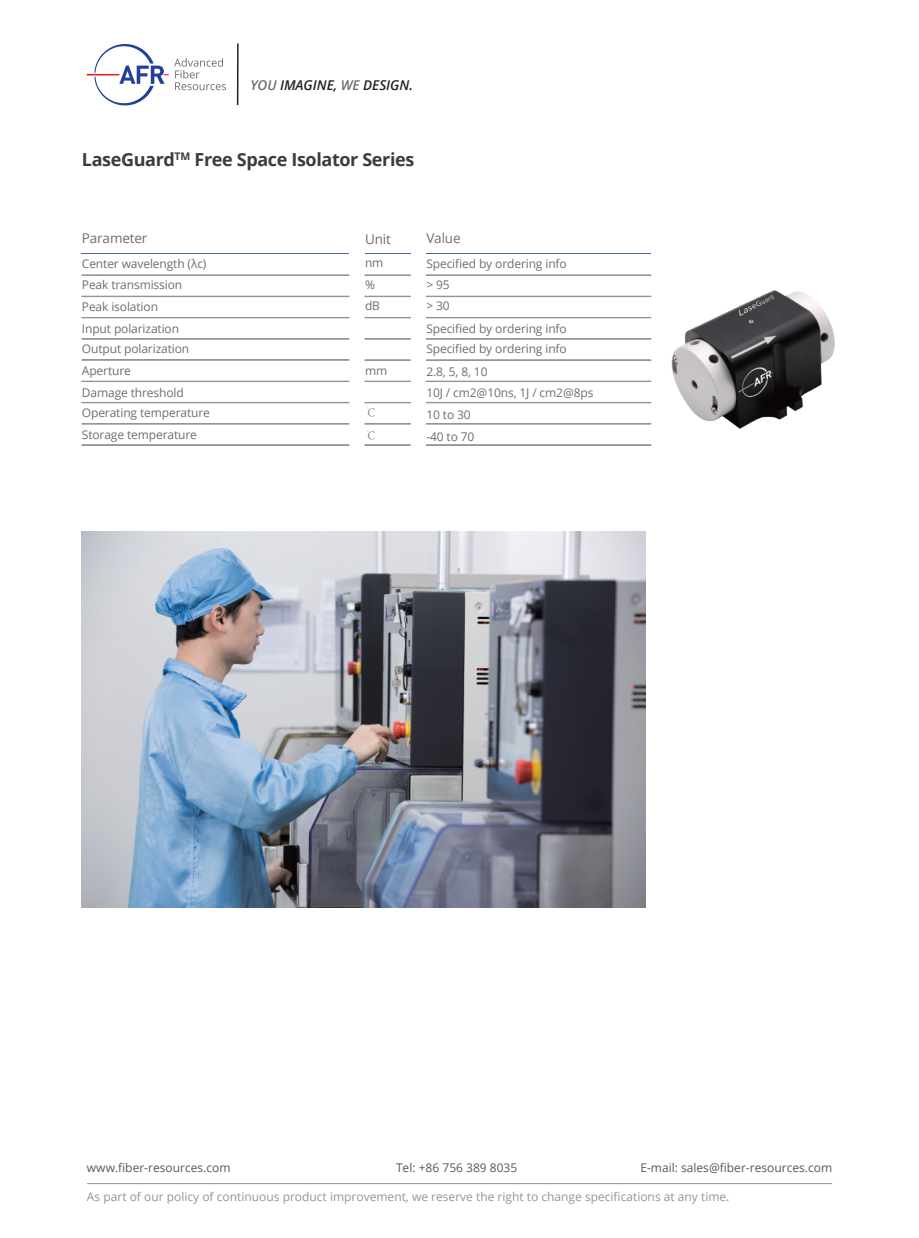
<style>
.page{position:relative;width:919px;height:1238px;background:#fff}
.page>*{position:absolute;margin:0;border:0;box-sizing:border-box;transform-origin:0 0}
.t1{font:700 18px "Open Sans";letter-spacing:-.02em;color:#3e3b3a}
.t2{font:italic 600 13.5px "Open Sans";color:#231f20}
.t3{font:13.5px "Open Sans";letter-spacing:-.01em;color:#6d6e71}
.t4{font:12px/21.6px "Open Sans";letter-spacing:-.01em;color:#6d6e71}
.t5{font:12px "Open Sans";color:#939598}
.t6{font:12px "Open Sans";color:#57585a}
.t7{font:300 12px "Adobe Song Std";color:#6d6e71}
.s1{color:#6c6d70}
</style>
<div class="page">
<img style="left:671px;top:290px;width:164px;height:139px">
<div style="left:82px;top:275px;width:267px;height:1px;border:1px solid #939598"></div>
<div style="left:82px;top:296px;width:267px;height:1px;border:1px solid #939598"></div>
<div style="left:82px;top:317px;width:267px;height:1px;border:1px solid #939598"></div>
<div style="left:82px;top:338px;width:267px;height:1px;border:1px solid #939598"></div>
<div style="left:82px;top:359px;width:267px;height:1px;border:1px solid #939598"></div>
<div style="left:82px;top:381px;width:267px;height:1px;border:1px solid #939598"></div>
<div style="left:82px;top:402px;width:267px;height:1px;border:1px solid #939598"></div>
<div style="left:82px;top:423px;width:267px;height:1px;border:1px solid #939598"></div>
<div style="left:82px;top:444px;width:267px;height:1px;border:1px solid #939598"></div>
<hr style="left:82px;top:253px;width:267px;height:1px;background:#214099">
<div style="left:365px;top:275px;width:45px;height:1px;border:1px solid #939598"></div>
<div style="left:365px;top:296px;width:45px;height:1px;border:1px solid #939598"></div>
<div style="left:365px;top:317px;width:45px;height:1px;border:1px solid #939598"></div>
<div style="left:365px;top:338px;width:45px;height:1px;border:1px solid #939598"></div>
<div style="left:365px;top:360px;width:45px;height:1px;border:1px solid #939598"></div>
<div style="left:365px;top:381px;width:45px;height:1px;border:1px solid #939598"></div>
<div style="left:365px;top:402px;width:45px;height:1px;border:1px solid #939598"></div>
<div style="left:365px;top:423px;width:45px;height:1px;border:1px solid #939598"></div>
<div style="left:365px;top:444px;width:45px;height:1px;border:1px solid #939598"></div>
<hr style="left:365px;top:253px;width:45px;height:1px;background:#214099">
<div style="left:426px;top:275px;width:225px;height:1px;border:1px solid #939598"></div>
<div style="left:426px;top:296px;width:225px;height:1px;border:1px solid #939598"></div>
<div style="left:426px;top:317px;width:225px;height:1px;border:1px solid #939598"></div>
<div style="left:426px;top:338px;width:225px;height:1px;border:1px solid #939598"></div>
<div style="left:426px;top:360px;width:225px;height:1px;border:1px solid #939598"></div>
<div style="left:426px;top:381px;width:225px;height:1px;border:1px solid #939598"></div>
<div style="left:426px;top:402px;width:225px;height:1px;border:1px solid #939598"></div>
<div style="left:426px;top:423px;width:225px;height:1px;border:1px solid #939598"></div>
<div style="left:426px;top:444px;width:225px;height:1px;border:1px solid #939598"></div>
<hr style="left:426px;top:253px;width:224px;height:1px;background:#214099">
<img style="left:82px;top:531px;width:563px;height:376px">
<hr style="left:87px;top:1183px;width:745px;height:1px;background:#939598">
<hr style="left:87px;top:74px;width:32px;height:2px;background:#ee1d23">
<svg style="left:94px;top:44px;width:132px;height:61px"></svg>
<hr style="left:237px;top:43px;width:1px;height:62px;background:#231f20">
<p class="t2" style="left:250px;top:77px;width:164px"><span class="s1">YOU</span> IMAGINE, <span class="s1">WE</span> DESIGN.</p>
<h1 class="t1" style="left:82px;top:147px;width:334px">LaseGuard<sup>TM</sup> Free Space Isolator Series</h1>
<p class="t3" style="left:82px;top:229px;width:67px">Parameter</p>
<p class="t3" style="left:365px;top:230px;width:27px">Unit</p>
<p class="t3" style="left:426px;top:229px;width:36px">Value</p>
<p class="t4" style="left:365px;top:252px;width:20px">nm</p>
<p class="t4" style="left:82px;top:252px;width:126px">Center wavelength (λc)<br>Peak transmission<br>Peak isolation<br>Input polarization</p>
<p class="t4" style="left:82px;top:337px;width:129px">Output polarization<br>Aperture<br>Damage threshold<br>Operating temperature</p>
<p class="t4" style="left:82px;top:424px;width:116px">Storage temperature</p>
<p class="t4" style="left:426px;top:252px;width:142px;line-height:21.1px">Specified by ordering info &gt; 95<br>&gt; 30</p>
<p class="t4" style="left:426px;top:318px;width:142px;line-height:20.4px">Specified by ordering info<br>Specified by ordering info</p>
<p class="t4" style="left:426px;top:361px;width:168px;line-height:20.2px">2.8, 5, 8, 10<br>10J / cm2@10ns, 1J / cm2@8ps</p>
<p class="t4" style="left:426px;top:403px;width:50px">10 to 30 -40 to 70</p>
<p class="t4" style="left:365px;top:274px;width:17px;line-height:20.9px">% dB</p>
<p class="t4" style="left:365px;top:359px;width:24px">mm</p>
<p class="t7" style="left:365px;top:406px;width:13px">℃</p>
<p class="t7" style="left:365px;top:429px;width:13px">℃</p>
<p class="t6" style="left:87px;top:1158px;width:145px">www.fiber-resources.com</p>
<p class="t6" style="left:396px;top:1158px;width:123px">Tel: +86 756 389 8035</p>
<p class="t6" style="left:640px;top:1158px;width:193px">E-mail: sales@fiber-resources.com</p>
<p class="t5" style="left:87px;top:1188px;width:644px">As part of our policy of continuous product improvement, we reserve the right to change specifications at any time.</p>
</div>
